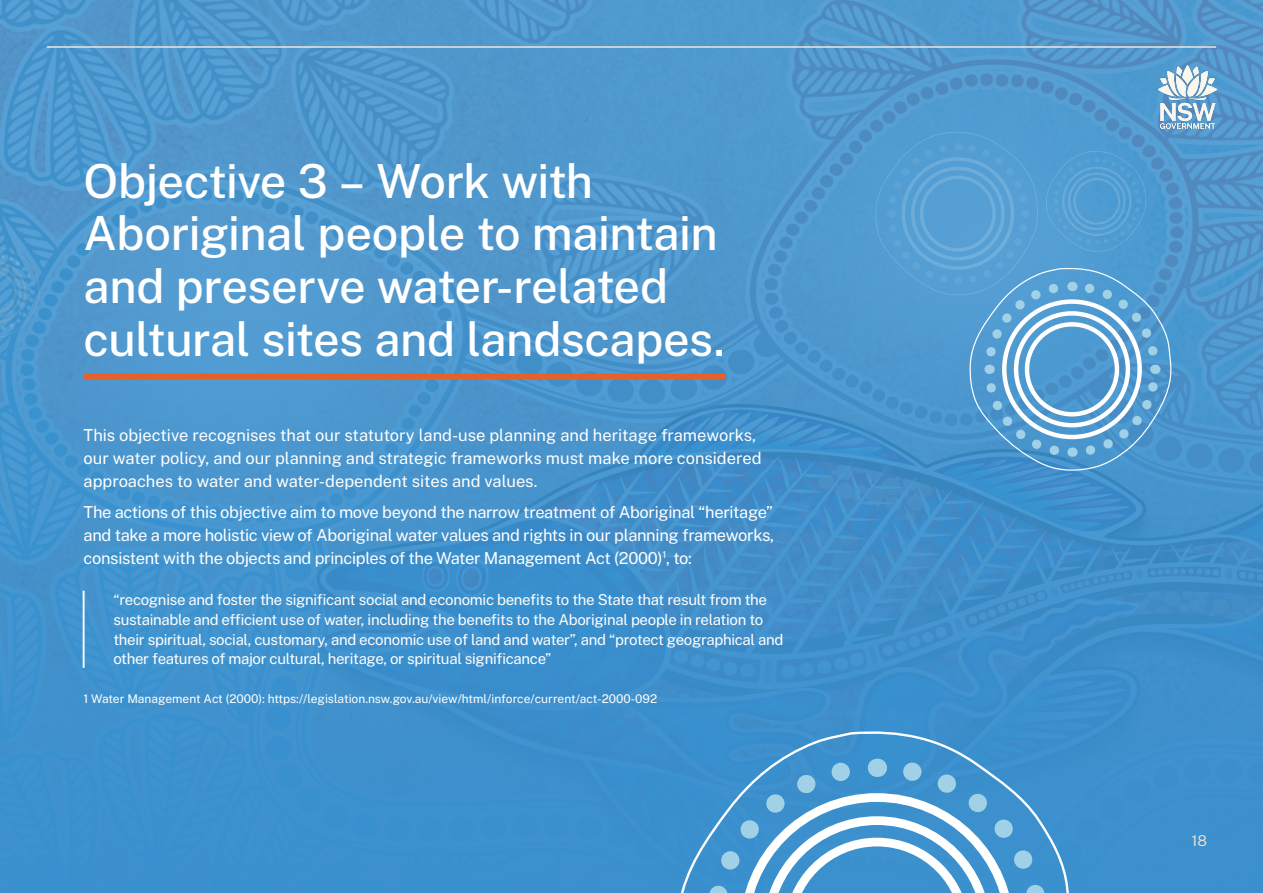
<style>
.page{position:relative;width:1263px;height:893px;background:#fff}
.page>*{position:absolute;margin:0;border:0;box-sizing:border-box;transform-origin:0 0}
.t1{font:500 46.95px/52.8px "Public Sans";letter-spacing:-.01em;color:#fff}
.Paragraph{font:16.5px/22.8px "Public Sans";color:#fff}
.t2{font:15px/19.8px "Public Sans";letter-spacing:-.02em;color:#fff}
.t3{font:15px "Public Sans";color:#e8ded2}
.Disclaimer{font:12px "Public Sans";letter-spacing:-.005em;color:#fff}
</style>
<div class="page">
<img style="left:0;top:0;width:1263px;height:893px">
<svg style="left:0;top:247px;width:40px;height:91px;background:#4e99ce"></svg>
<div style="left:84px;top:374px;width:641px;height:5px;background:#e5612c"></div>
<hr style="left:83px;top:591px;width:2px;height:77px;background:#fff">
<div style="left:674px;top:730px;width:399px;height:163px;background:#3a90cd"></div>
<svg style="left:695px;top:749px;width:362px;height:144px;background:#5da3d5"></svg>
<svg style="left:875px;top:131px;width:297px;height:342px;background:#5aa0d3"></svg>
<hr style="left:47px;top:46px;width:1169px;height:2px;background:#ede4db">
<img style="left:1159px;top:66px;width:57px;height:62px">
<p class="t1" style="left:84px;top:152px;width:643px">Objective 3 – Work with<br>Aboriginal people to maintain and preserve water-related cultural sites and landscapes.</p>
<p class="Paragraph" style="left:84px;top:423px;width:679px">This objective recognises that our statutory land-use planning and heritage frameworks, our water policy, and our planning and strategic frameworks must make more considered approaches to water and water-dependent sites and values.</p>
<p class="Paragraph" style="left:84px;top:500px;width:692px;text-align:justify">The actions of this objective aim to move beyond the narrow treatment of Aboriginal “heritage” and take a more holistic view of Aboriginal water values and rights in our planning frameworks, consistent with the objects and principles of the Water Management Act (2000)<sup>1</sup>, to:</p>
<p class="t2" style="left:113px;top:589px;width:671px">“recognise and foster the significant social and economic benefits to the State that result from the sustainable and efficient use of water, including the benefits to the Aboriginal people in relation to their spiritual, social, customary, and economic use of land and water”, and “protect geographical and other features of major cultural, heritage, or spiritual significance”</p>
<p class="Disclaimer" style="left:84px;top:690px;width:575px">1 Water Management Act (2000): https://legislation.nsw.gov.au/view/html/inforce/current/act-2000-092</p>
<p class="t3" style="left:1191px;top:830px;width:17px">18</p>
</div>
